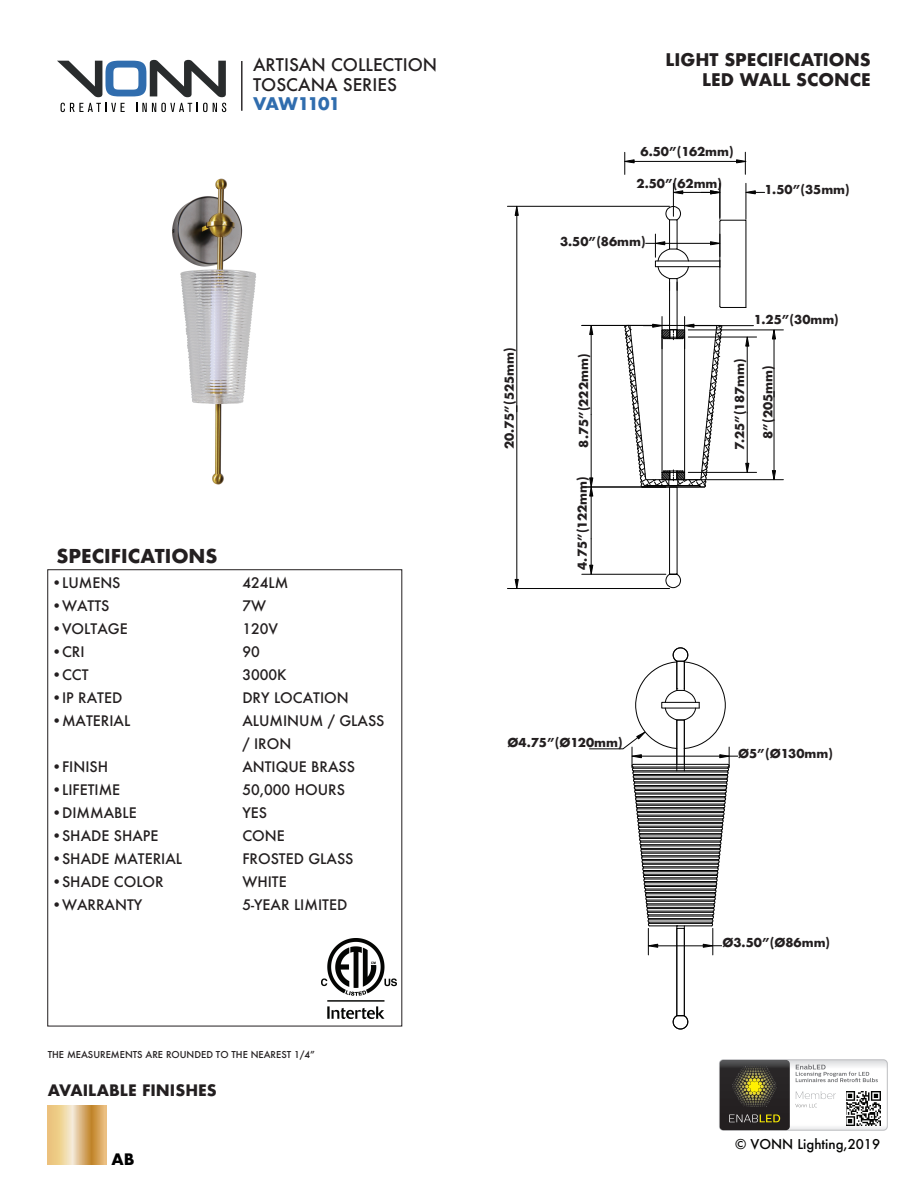
<style>
.page{position:relative;width:918px;height:1188px;background:#fff}
.page>*{position:absolute;margin:0;border:0;box-sizing:border-box;transform-origin:0 0}
.t1{font:700 18.6px "Futura";color:#231f20}
.t2{font:700 16.95px/20.4px "Futura";color:#231f20;text-align:right}
.t3{font:500 16.95px/20.4px "Futura";color:#231f20}
.t4{font:700 16.95px "Futura";letter-spacing:-.045em;color:#306dae}
.t5{font:700 15.45px "Futura";color:#231f20}
.t6{font:700 15.45px "Futura";color:#000}
.t7{font:500 14.1px/23px "Futura";color:#231f20}
.t8{font:500 13.2px "Futura";color:#050504}
.t9{font:700 12px "Futura";color:#231f20}
.t10{font:500 9.3px "Futura";color:#231f20}
</style>
<div class="page">
<img style="left:60px;top:102px;width:196px;height:383px">
<svg style="left:57px;top:60px;width:169px;height:37px"></svg>
<svg style="left:61px;top:103px;width:64px;height:9px"></svg>
<svg style="left:136px;top:103px;width:90px;height:9px"></svg>
<hr style="left:241px;top:61px;width:2px;height:50px;background:#231f20">
<svg style="left:48px;top:1106px;width:59px;height:59px;background:#e2bd80"></svg>
<img style="left:790px;top:1061px;width:96px;height:68px">
<div style="left:719px;top:1059px;width:169px;height:72px;border:1px solid #bcbdc0;border-radius:4px"></div>
<img style="left:720px;top:1060px;width:70px;height:70px">
<svg style="left:731px;top:1066px;width:47px;height:41px;background:#575231"></svg>
<svg style="left:729px;top:1114px;width:51px;height:8px"></svg>
<img style="left:846px;top:1091px;width:34px;height:34px">
<svg style="left:795px;top:1091px;width:41px;height:16px"></svg>
<svg style="left:796px;top:1064px;width:82px;height:18px"></svg>
<div style="left:669px;top:278px;width:8px;height:52px;border:1px solid #030303"></div>
<hr style="left:507px;top:206px;width:163px;height:1px;background:#030303">
<hr style="left:507px;top:588px;width:163px;height:1px;background:#030303">
<hr style="left:516px;top:215px;width:1px;height:197px;background:#030303">
<hr style="left:516px;top:406px;width:1px;height:173px;background:#030303">
<svg style="left:514px;top:205px;width:5px;height:11px"></svg>
<svg style="left:514px;top:579px;width:5px;height:9px"></svg>
<hr style="left:591px;top:335px;width:1px;height:79px;background:#030303">
<hr style="left:591px;top:414px;width:1px;height:64px;background:#030303">
<svg style="left:589px;top:324px;width:5px;height:11px"></svg>
<hr style="left:582px;top:487px;width:84px;height:1px;background:#030303">
<hr style="left:582px;top:574px;width:84px;height:1px;background:#030303">
<hr style="left:591px;top:496px;width:1px;height:43px;background:#030303">
<svg style="left:589px;top:477px;width:5px;height:20px"></svg>
<svg style="left:589px;top:539px;width:5px;height:36px"></svg>
<hr style="left:582px;top:325px;width:88px;height:1px;background:#030303">
<hr style="left:746px;top:183px;width:1px;height:36px;background:#030303">
<svg style="left:745px;top:190px;width:20px;height:5px"></svg>
<hr style="left:662px;top:317px;width:1px;height:32px;background:#030303">
<hr style="left:684px;top:317px;width:1px;height:32px;background:#030303">
<hr style="left:694px;top:325px;width:59px;height:1px;background:#030303">
<svg style="left:624px;top:323px;width:99px;height:265px"></svg>
<hr style="left:634px;top:161px;width:103px;height:1px;background:#030303">
<svg style="left:624px;top:152px;width:11px;height:22px"></svg>
<hr style="left:673px;top:183px;width:1px;height:33px;background:#030303">
<hr style="left:719px;top:183px;width:1px;height:35px;background:#030303">
<svg style="left:672px;top:190px;width:49px;height:5px"></svg>
<hr style="left:688px;top:337px;width:69px;height:1px;background:#030303">
<hr style="left:688px;top:472px;width:69px;height:1px;background:#030303">
<hr style="left:747px;top:346px;width:1px;height:67px;background:#030303">
<hr style="left:747px;top:413px;width:1px;height:50px;background:#030303">
<svg style="left:745px;top:336px;width:5px;height:11px"></svg>
<svg style="left:745px;top:462px;width:5px;height:11px"></svg>
<hr style="left:688px;top:330px;width:95px;height:1px;background:#030303">
<hr style="left:688px;top:479px;width:95px;height:1px;background:#030303">
<hr style="left:774px;top:339px;width:1px;height:58px;background:#030303">
<hr style="left:774px;top:391px;width:1px;height:80px;background:#030303">
<svg style="left:772px;top:329px;width:4px;height:11px"></svg>
<svg style="left:772px;top:470px;width:4px;height:11px"></svg>
<svg style="left:736px;top:152px;width:11px;height:22px"></svg>
<svg style="left:645px;top:206px;width:102px;height:102px"></svg>
<svg style="left:589px;top:647px;width:149px;height:383px"></svg>
<img style="left:321px;top:939px;width:76px;height:79px">
<p class="t3" style="left:253px;top:54px;width:186px">ARTISAN COLLECTION<br>TOSCANA SERIES</p>
<p class="t4" style="left:253px;top:92px;width:89px">VAW1101</p>
<h1 class="t1" style="left:56px;top:543px;width:163px">SPECIFICATIONS</h1>
<p class="t7" style="left:51px;top:572px;width:71px">•LUMENS</p>
<p class="t7" style="left:242px;top:572px;width:48px">424LM</p>
<p class="t7" style="left:51px;top:595px;width:60px">•WATTS</p>
<p class="t7" style="left:242px;top:595px;width:25px">7W</p>
<p class="t7" style="left:51px;top:618px;width:78px">•VOLTAGE</p>
<p class="t7" style="left:242px;top:618px;width:37px">120V</p>
<p class="t7" style="left:51px;top:641px;width:35px">•CRI</p>
<p class="t7" style="left:242px;top:641px;width:19px">90</p>
<p class="t7" style="left:51px;top:664px;width:39px">•CCT</p>
<p class="t7" style="left:242px;top:664px;width:46px">3000K</p>
<p class="t7" style="left:51px;top:687px;width:72px">•IP RATED</p>
<p class="t7" style="left:242px;top:687px;width:108px">DRY LOCATION</p>
<p class="t7" style="left:51px;top:710px;width:80px">•MATERIAL</p>
<p class="t7" style="left:242px;top:710px;width:144px">ALUMINUM / GLASS / IRON</p>
<p class="t7" style="left:51px;top:755px;width:58px">•FINISH</p>
<p class="t7" style="left:242px;top:755px;width:114px">ANTIQUE BRASS</p>
<p class="t7" style="left:51px;top:778px;width:70px">•LIFETIME</p>
<p class="t7" style="left:242px;top:778px;width:104px">50,000 HOURS</p>
<p class="t7" style="left:51px;top:801px;width:87px">•DIMMABLE</p>
<p class="t7" style="left:242px;top:801px;width:26px">YES</p>
<p class="t7" style="left:51px;top:824px;width:109px">•SHADE SHAPE</p>
<p class="t7" style="left:242px;top:824px;width:44px">CONE</p>
<p class="t7" style="left:51px;top:847px;width:132px">•SHADE MATERIAL</p>
<p class="t7" style="left:242px;top:847px;width:113px">FROSTED GLASS</p>
<p class="t7" style="left:51px;top:870px;width:114px">•SHADE COLOR</p>
<p class="t7" style="left:242px;top:870px;width:46px">WHITE</p>
<p class="t7" style="left:51px;top:893px;width:92px">•WARRANTY</p>
<p class="t7" style="left:242px;top:893px;width:106px">5-YEAR LIMITED</p>
<p class="t10" style="left:48px;top:1048px;width:269px">THE MEASUREMENTS ARE ROUNDED TO THE NEAREST 1/4”</p>
<p class="t5" style="left:48px;top:1079px;width:171px">AVAILABLE FINISHES</p>
<p class="t6" style="left:111px;top:1148px;width:24px">AB</p>
<p class="t2" style="left:665px;top:49px;width:207px">LIGHT SPECIFICATIONS<br>LED WALL SCONCE</p>
<p class="t9" style="left:641px;top:142px;width:95px">6.50”(162mm)</p>
<p class="t9" style="left:637px;top:175px;width:87px">2.50”(62mm)</p>
<p class="t9" style="left:560px;top:232px;width:87px">3.50”(86mm)</p>
<p class="t9" style="left:765px;top:181px;width:87px">1.50”(35mm)</p>
<p class="t9" style="left:501px;top:449px;width:103px;rotate:-90deg">20.75”(525mm)</p>
<p class="t9" style="left:575px;top:448px;width:95px;rotate:-90deg">8.75”(222mm)</p>
<p class="t9" style="left:574px;top:570px;width:94px;rotate:-90deg">4.75”(122mm)</p>
<p class="t9" style="left:754px;top:311px;width:87px">1.25”(30mm)</p>
<p class="t9" style="left:731px;top:450px;width:93px;rotate:-90deg">7.25”(187mm)</p>
<p class="t9" style="left:759px;top:439px;width:75px;rotate:-90deg">8”(205mm)</p>
<p class="t9" style="left:507px;top:733px;width:117px">Ø4.75”(Ø120mm)</p>
<p class="t9" style="left:738px;top:745px;width:96px">Ø5”(Ø130mm)</p>
<p class="t9" style="left:722px;top:934px;width:109px">Ø3.50”(Ø86mm)</p>
<p class="t8" style="left:735px;top:1135px;width:147px">© VONN Lighting,2019</p>
</div>
